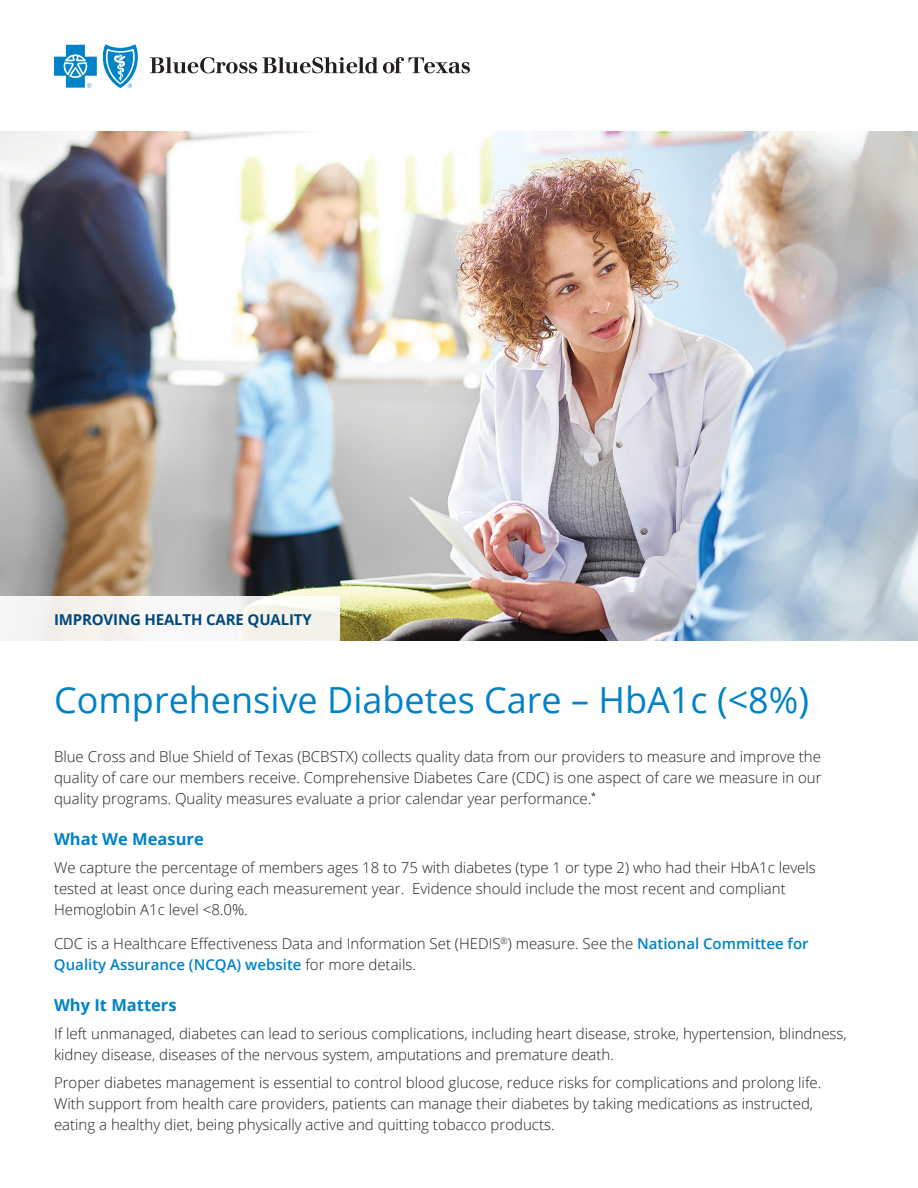
<style>
.page{position:relative;width:918px;height:1188px;background:#fff}
.page>*{position:absolute;margin:0;border:0;box-sizing:border-box;transform-origin:0 0}
.t1{font:36px "Open Sans";color:#0082c8}
.t2{font:700 16.5px "Open Sans";color:#0082c8}
.t3{font:300 15px/21px "Open Sans";color:#231f20}
.t4{font:700 15px "Open Sans";letter-spacing:-.01em;color:#00497b}
.s1{font-weight:600;color:#0082c8}
</style>
<div class="page">
<img style="left:0;top:132px;width:918px;height:509px">
<div style="left:0;top:596px;width:340px;height:49px;background:#f6f5f3"></div>
<svg style="left:150px;top:57px;width:320px;height:16px"></svg>
<svg style="left:54px;top:44px;width:84px;height:44px"></svg>
<p class="t4" style="left:54px;top:609px;width:259px">IMPROVING HEALTH CARE QUALITY</p>
<h1 class="t1" style="left:54px;top:675px;width:757px">Comprehensive Diabetes Care – HbA1c (&lt;8%)</h1>
<p class="t3" style="left:54px;top:745px;width:769px;text-align:justify">Blue Cross and Blue Shield of Texas (BCBSTX) collects quality data from our providers to measure and improve the quality of care our members receive. Comprehensive Diabetes Care (CDC) is one aspect of care we measure in our quality programs. Quality measures evaluate a prior calendar year performance.<sup>*</sup></p>
<p class="t2" style="left:54px;top:827px;width:151px">What We Measure</p>
<p class="t3" style="left:54px;top:856px;width:763px">We capture the percentage of members ages 18 to 75 with diabetes (type 1 or type 2) who had their HbA1c levels tested at least once during each measurement year. Evidence should include the most recent and compliant<br>Hemoglobin A1c level &lt;8.0%.</p>
<p class="t3" style="left:54px;top:933px;width:756px">CDC is a Healthcare Effectiveness Data and Information Set (HEDIS<sup>®</sup>) measure. See the <span class="s1">National Committee for<br>Quality Assurance (NCQA) website</span> for more details.</p>
<p class="t2" style="left:54px;top:994px;width:124px">Why It Matters</p>
<p class="t3" style="left:54px;top:1023px;width:794px">If left unmanaged, diabetes can lead to serious complications, including heart disease, stroke, hypertension, blindness, kidney disease, diseases of the nervous system, amputations and premature death.</p>
<p class="t3" style="left:54px;top:1072px;width:769px">Proper diabetes management is essential to control blood glucose, reduce risks for complications and prolong life.<br>With support from health care providers, patients can manage their diabetes by taking medications as instructed, eating a healthy diet, being physically active and quitting tobacco products.</p>
</div>
